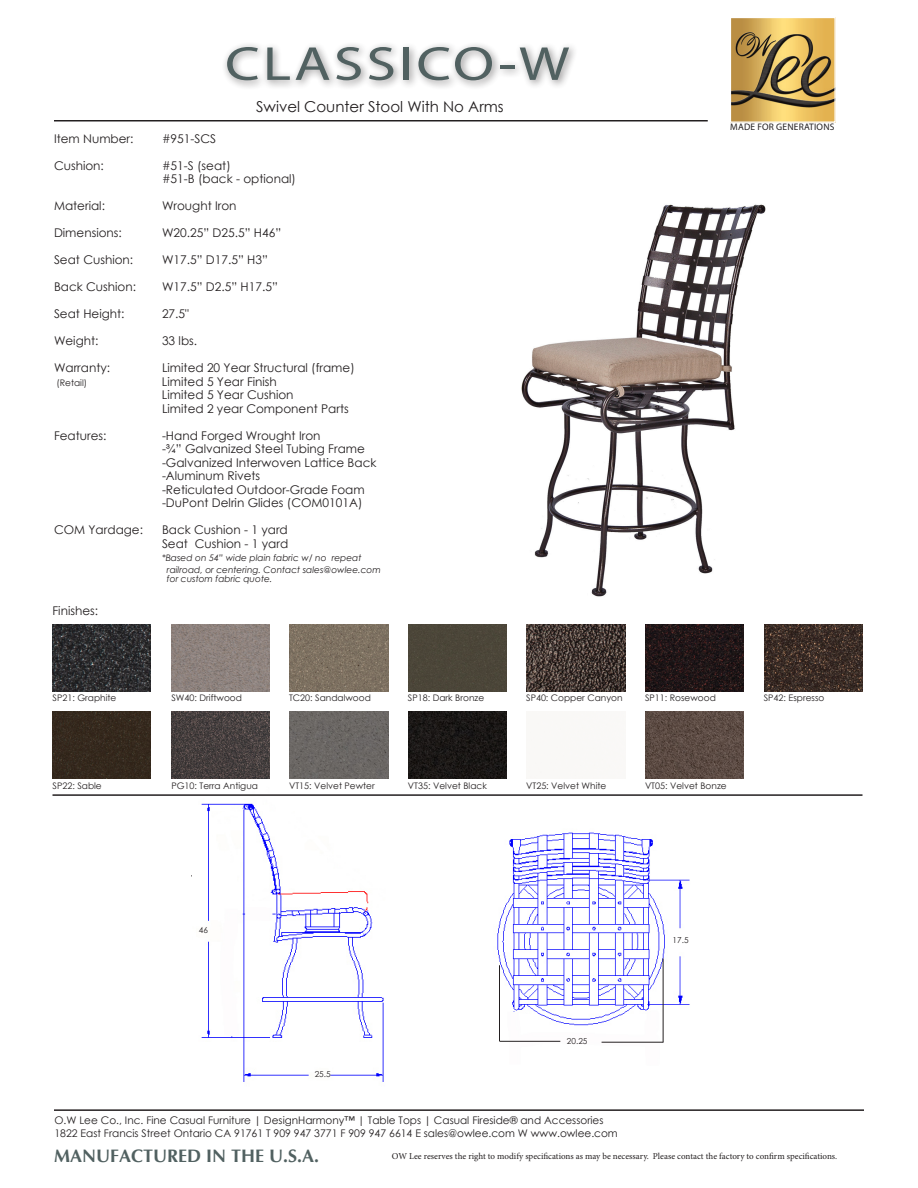
<style>
.page{position:relative;width:918px;height:1188px;background:#fff}
.page>*{position:absolute;margin:0;border:0;box-sizing:border-box;transform-origin:0 0}
.t1{font:48px "Myriad Pro";letter-spacing:.05em;color:#516161;scale:1.25 1}
.t2{font:700 18px "Optima";color:#516161}
.t3{font:15px "Century Gothic";color:#231f20}
.Bullet{font:12px/13.5px "Century Gothic";color:#231f20}
.t4{font:10.5px "Century Gothic";color:#231f20}
.t5{font:9.45px "Myriad Pro";letter-spacing:.02em;color:#231f20}
.t6{font:9px "Century Gothic";color:#231f20}
.t7{font:9px "Minion Pro";color:#231f20}
.t8{font:italic 9px/9px "Century Gothic";color:#231f20}
.Fractions{font:8.25px "Century Gothic";color:#231f20}
</style>
<div class="page">
<img style="left:521px;top:204px;width:245px;height:393px">
<img style="left:732px;top:19px;width:102px;height:102px">
<div style="left:730px;top:17px;width:106px;height:106px;border:1px solid #fff"></div>
<hr style="left:54px;top:120px;width:654px;height:2px;background:#231f20">
<hr style="left:54px;top:1109px;width:810px;height:2px;background:#231f20">
<img style="left:497px;top:832px;width:193px;height:211px">
<hr style="left:191px;top:876px;width:32px;height:1px;background:#231f20">
<img style="left:193px;top:803px;width:191px;height:279px">
<div style="left:221px;top:41px;width:357px;height:49px;background:#231f20;opacity:.5"></div>
<hr style="left:499px;top:965px;width:1px;height:76px;background:#231f20">
<hr style="left:500px;top:1041px;width:60px;height:1px;background:#231f20">
<hr style="left:602px;top:1042px;width:61px;height:1px;background:#231f20">
<hr style="left:663px;top:958px;width:1px;height:84px;background:#231f20">
<hr style="left:52px;top:794px;width:810px;height:2px;background:#231f20">
<img style="left:52px;top:624px;width:99px;height:67px">
<img style="left:171px;top:624px;width:99px;height:67px">
<img style="left:290px;top:624px;width:98px;height:67px">
<div style="left:408px;top:624px;width:99px;height:67px;background:#4b4639"></div>
<img style="left:527px;top:624px;width:98px;height:67px">
<img style="left:645px;top:624px;width:99px;height:67px">
<img style="left:764px;top:624px;width:98px;height:67px">
<img style="left:52px;top:712px;width:99px;height:67px">
<img style="left:171px;top:712px;width:99px;height:67px">
<img style="left:290px;top:712px;width:98px;height:67px">
<img style="left:408px;top:712px;width:99px;height:67px">
<img style="left:645px;top:712px;width:99px;height:67px">
<p class="t1" style="left:225px;top:34px;width:277px">CLASSICO-W</p>
<p class="Bullet" style="left:54px;top:131px;width:81px">Item Number:</p>
<p class="Bullet" style="left:54px;top:158px;width:51px">Cushion:</p>
<p class="Bullet" style="left:54px;top:199px;width:53px">Material:</p>
<p class="Bullet" style="left:54px;top:226px;width:69px">Dimensions:</p>
<p class="Bullet" style="left:54px;top:253px;width:81px">Seat Cushion:</p>
<p class="Bullet" style="left:54px;top:280px;width:84px">Back Cushion:</p>
<p class="Bullet" style="left:54px;top:307px;width:72px">Seat Height:</p>
<p class="Bullet" style="left:54px;top:334px;width:46px">Weight:</p>
<p class="Bullet" style="left:54px;top:361px;width:58px">Warranty:</p>
<p class="t6" style="left:56px;top:376px;width:32px">(Retail)</p>
<p class="t3" style="left:256px;top:96px;width:249px">Swivel Counter Stool With No Arms</p>
<p class="Bullet" style="left:162px;top:131px;width:56px">#951-SCS</p>
<p class="Bullet" style="left:162px;top:158px;width:136px">#51-S (seat)<br>#51-B (back - optional)</p>
<p class="Bullet" style="left:162px;top:199px;width:76px">Wrought Iron</p>
<p class="Bullet" style="left:162px;top:226px;width:121px">W20.25” D25.5” H46”</p>
<p class="Bullet" style="left:162px;top:253px;width:107px">W17.5” D17.5” H3”</p>
<p class="Bullet" style="left:162px;top:280px;width:117px">W17.5” D2.5” H17.5”</p>
<p class="Bullet" style="left:162px;top:307px;width:28px">27.5"</p>
<p class="Bullet" style="left:162px;top:334px;width:37px">33 lbs.</p>
<p class="Bullet" style="left:162px;top:361px;width:194px">Limited 20 Year Structural (frame)<br>Limited 5 Year Finish<br>Limited 5 Year Cushion<br>Limited 2 year Component Parts</p>
<p class="Bullet" style="left:54px;top:428px;width:54px">Features:</p>
<p class="Bullet" style="left:162px;top:428px;width:160px">-Hand Forged Wrought Iron</p>
<p class="Bullet" style="left:162px;top:442px;width:204px">-¾” Galvanized Steel Tubing Frame</p>
<p class="Bullet" style="left:162px;top:455px;width:216px">-Galvanized Interwoven Lattice Back</p>
<p class="Bullet" style="left:162px;top:469px;width:100px">-Aluminum Rivets</p>
<p class="Bullet" style="left:162px;top:482px;width:204px">-Reticulated Outdoor-Grade Foam</p>
<p class="Bullet" style="left:162px;top:496px;width:202px">-DuPont Delrin Glides (COM0101A)</p>
<p class="Bullet" style="left:54px;top:523px;width:91px">COM Yardage:</p>
<p class="Bullet" style="left:162px;top:523px;width:127px">Back Cushion - 1 yard</p>
<p class="Bullet" style="left:162px;top:536px;width:128px">Seat Cushion - 1 yard</p>
<p class="t8" style="left:162px;top:553px;width:201px">*Based on 54” wide plain fabric w/ no repeat</p>
<p class="t8" style="left:167px;top:565px;width:215px">railroad, or centering. Contact sales@owlee.com for custom fabric quote.</p>
<p class="Bullet" style="left:52px;top:603px;width:47px">Finishes:</p>
<p class="t5" style="left:730px;top:121px;width:106px">MADE FOR GENERATIONS</p>
<p class="t6" style="left:53px;top:691px;width:65px">SP21: Graphite</p>
<p class="t6" style="left:171px;top:691px;width:72px">SW40: Driftwood</p>
<p class="t6" style="left:289px;top:691px;width:83px">TC20: Sandalwood</p>
<p class="t6" style="left:408px;top:691px;width:78px">SP18: Dark Bronze</p>
<p class="t6" style="left:526px;top:691px;width:98px">SP40: Copper Canyon</p>
<p class="t6" style="left:645px;top:691px;width:72px">SP11: Rosewood</p>
<p class="t6" style="left:764px;top:691px;width:62px">SP42: Espresso</p>
<p class="t6" style="left:53px;top:779px;width:51px">SP22: Sable</p>
<p class="t6" style="left:171px;top:779px;width:88px">PG10: Terra Antigua</p>
<p class="t6" style="left:289px;top:779px;width:87px">VT15: Velvet Pewter</p>
<p class="t6" style="left:408px;top:779px;width:80px">VT35: Velvet Black</p>
<p class="t6" style="left:526px;top:779px;width:82px">VT25: Velvet White</p>
<p class="t6" style="left:645px;top:779px;width:83px">VT05: Velvet Bonze</p>
<p class="Fractions" style="left:199px;top:924px;width:11px">46</p>
<p class="Fractions" style="left:315px;top:1068px;width:17px">25.5</p>
<p class="Fractions" style="left:567px;top:1035px;width:22px">20.25</p>
<p class="Fractions" style="left:673px;top:935px;width:17px">17.5</p>
<p class="t4" style="left:54px;top:1113px;width:551px">O.W Lee Co., Inc. Fine Casual Furniture | DesignHarmony™ | Table Tops | Casual Fireside® and Accessories</p>
<p class="t4" style="left:54px;top:1126px;width:565px">1822 East Francis Street Ontario CA 91761 T 909 947 3771 F 909 947 6614 E sales@owlee.com W www.owlee.com</p>
<p class="t7" style="left:392px;top:1150px;width:447px">OW Lee reserves the right to modify specifications as may be necessary. Please contact the factory to confirm specifications.</p>
<p class="t2" style="left:54px;top:1146px;width:267px">MANUFACTURED IN THE U.S.A.</p>
</div>
